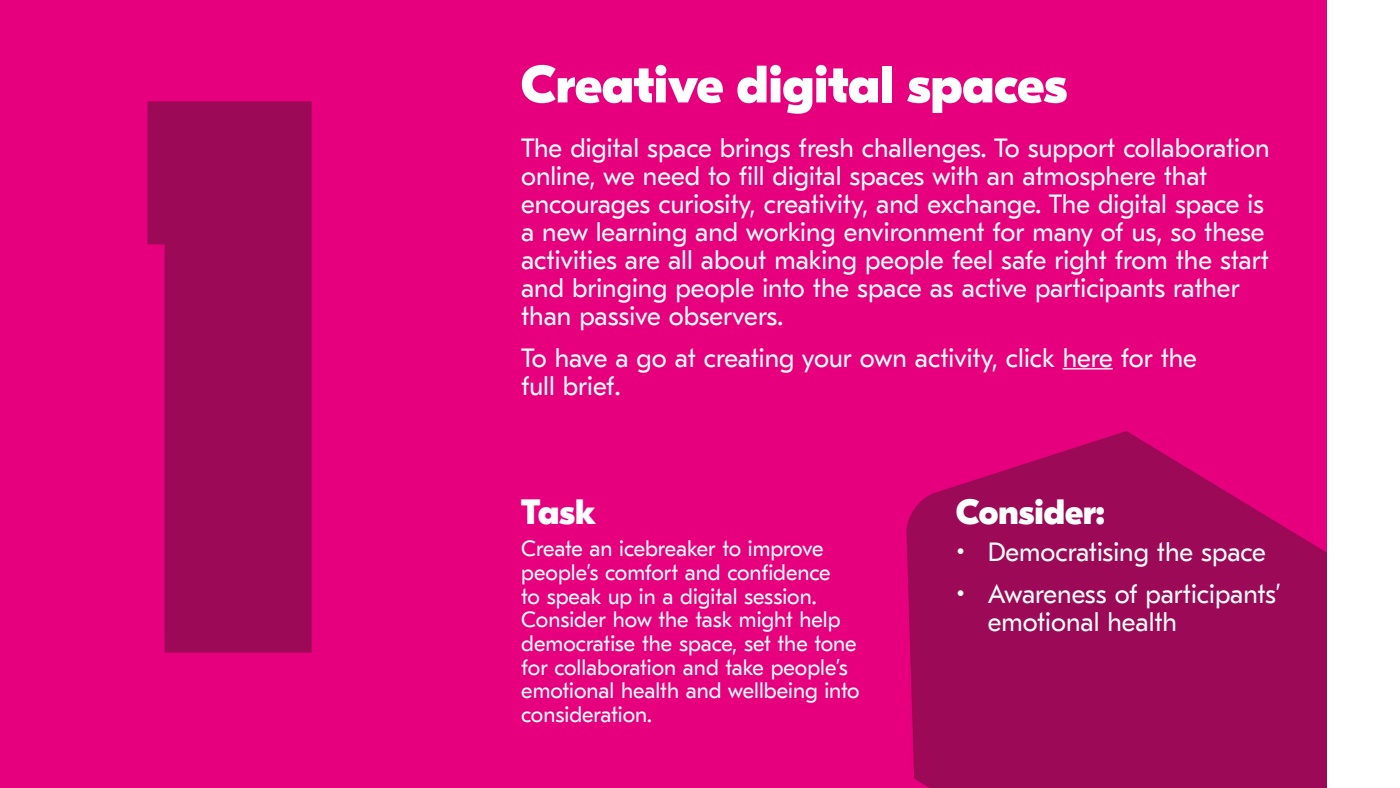
<style>
.page{position:relative;width:1400px;height:788px;background:#fff}
.page>*{position:absolute;margin:0;border:0;box-sizing:border-box;transform-origin:0 0}
.t1{font:800 815.85px "GT Eesti Display";color:#9c0a57}
.t2{font:800 52.5px "GT Eesti Display";color:#fff}
.t3{font:800 35px "GT Eesti Display";color:#fff}
.t4{font:26.25px/28px "GT Eesti Text";color:#fff}
.t5{font:21.88px/23.6px "GT Eesti Text";color:#fff}
</style>
<div class="page">
<div style="left:0;top:0;width:1326px;height:787px;background:#e6007d"></div>
<hr style="left:1063px;top:368px;width:50px;height:1px;background:#fff">
<svg style="left:906px;top:431px;width:420px;height:357px;background:#a6085c"></svg>
<h1 class="t1" style="left:111px;top:-82px;width:267px">1</h1>
<h2 class="t2" style="left:521px;top:55px;width:548px">Creative digital spaces</h2>
<p class="t4" style="left:521px;top:134px;width:750px">The digital space brings fresh challenges. To support collaboration online, we need to fill digital spaces with an atmosphere that encourages curiosity, creativity, and exchange. The digital space is a new learning and working environment for many of us, so these activities are all about making people feel safe right from the start and bringing people into the space as active participants rather than passive observers.</p>
<p class="t4" style="left:521px;top:344px;width:677px">To have a go at creating your own activity, click here for the full brief.</p>
<h3 class="t3" style="left:521px;top:492px;width:76px">Task</h3>
<p class="t5" style="left:521px;top:537px;width:340px">Create an icebreaker to improve people’s comfort and confidence<br>to speak up in a digital session.<br>Consider how the task might help democratise the space, set the tone for collaboration and take people’s emotional health and wellbeing into consideration.</p>
<h3 class="t3" style="left:956px;top:492px;width:150px">Consider:</h3>
<p class="t4" style="left:956px;top:538px;width:311px">• Democratising the space</p>
<p class="t4" style="left:988px;top:580px;width:294px;text-indent:-32px">• Awareness of participants’ emotional health</p>
</div>
